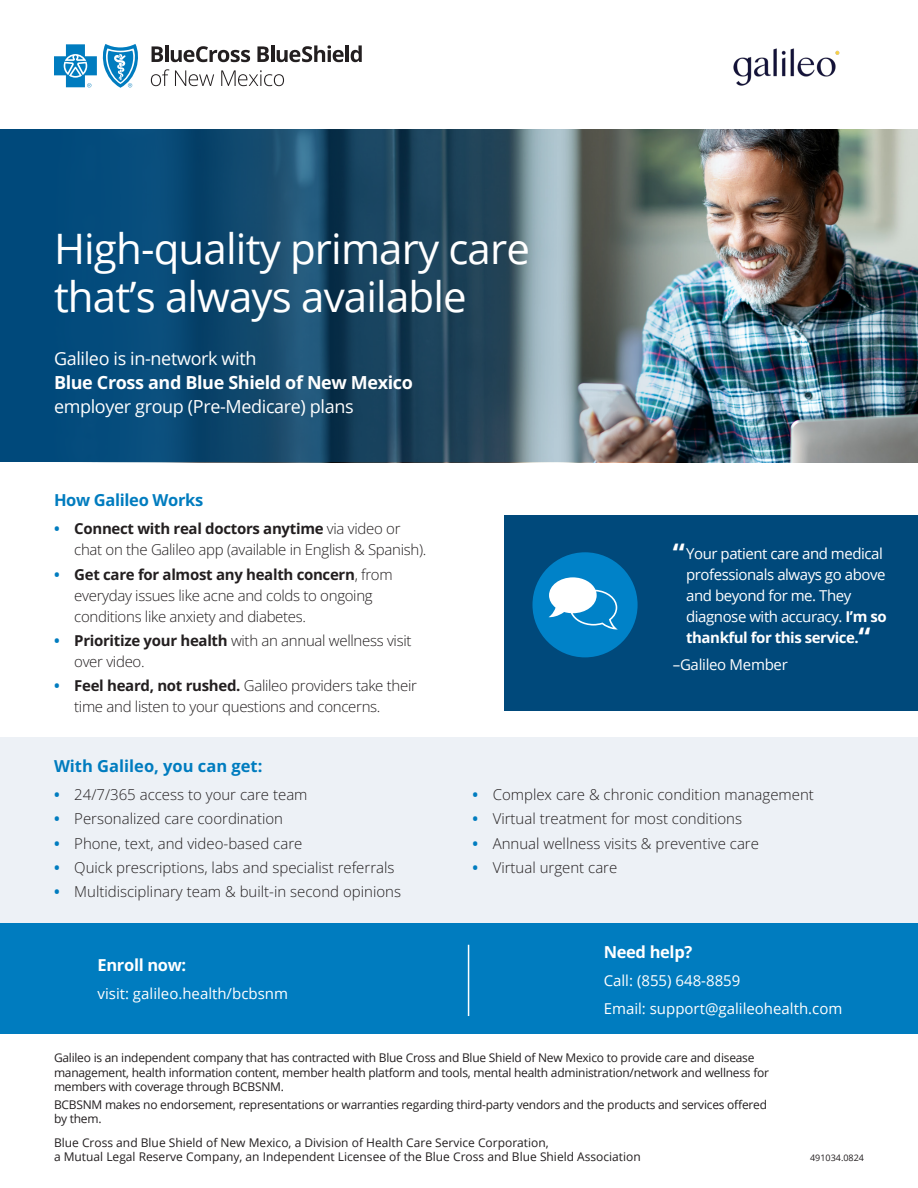
<style>
.page{position:relative;width:918px;height:1188px;background:#fff}
.page>*{position:absolute;margin:0;border:0;box-sizing:border-box;transform-origin:0 0}
.t1{font:42px/48px "Open Sans";letter-spacing:-.02em;color:#fff}
.intro{font:18px/24px "Open Sans";letter-spacing:-.02em;color:#fff}
.heading{font:700 16.5px "Open Sans";color:#007cbf}
.heading-2{font:700 16.5px "Open Sans";letter-spacing:-.02em;color:#007cbf}
.callout{font:700 16.5px "Open Sans";letter-spacing:-.02em;color:#fff}
.heading-3{font:700 16.5px "Open Sans";letter-spacing:-.02em;color:#fff}
.t2{font:300 15px/21px "Open Sans";letter-spacing:-.02em;color:#231f20}
.t3{font:300 15px "Open Sans";color:#231f20}
.callout-2{font:15px/21px "Open Sans";letter-spacing:-.03em;color:#fff}
.callout-3{font:15px "Open Sans";color:#fff}
.taglines{font:12px/14.4px "Open Sans";letter-spacing:-.02em;color:#231f20}
.taglines-2{font:12px/14.4px "Open Sans";color:#231f20}
.taglines-3{font:9px "Open Sans";color:#231f20}
.s1{font-weight:700}
.s2{font-weight:700;color:#007cbf}
.s3{font-weight:700;font-size:27px}
</style>
<div class="page">
<div style="left:0;top:738px;width:918px;height:207px;background:#edf1f6"></div>
<div style="left:504px;top:515px;width:414px;height:196px;background:#00497b"></div>
<img style="left:774px;top:130px;width:144px;height:332px">
<div style="left:532px;top:552px;width:106px;height:105px;background:#0082c8;border-radius:50%"></div>
<svg style="left:549px;top:577px;width:69px;height:52px"></svg>
<div style="left:0;top:923px;width:918px;height:110px;background:#007cbf"></div>
<img style="left:0;top:130px;width:774px;height:332px">
<hr style="left:468px;top:945px;width:1px;height:71px;background:#fff">
<svg style="left:54px;top:44px;width:84px;height:44px"></svg>
<svg style="left:152px;top:46px;width:11px;height:16px"></svg>
<hr style="left:165px;top:45px;width:3px;height:17px;background:#231f20">
<svg style="left:171px;top:46px;width:79px;height:16px"></svg>
<svg style="left:257px;top:46px;width:12px;height:16px"></svg>
<hr style="left:271px;top:45px;width:3px;height:17px;background:#231f20">
<svg style="left:277px;top:45px;width:67px;height:17px"></svg>
<hr style="left:346px;top:45px;width:3px;height:17px;background:#231f20">
<svg style="left:351px;top:45px;width:11px;height:17px"></svg>
<svg style="left:151px;top:69px;width:18px;height:17px"></svg>
<svg style="left:175px;top:70px;width:39px;height:16px"></svg>
<svg style="left:221px;top:70px;width:63px;height:16px"></svg>
<img style="left:733px;top:48px;width:107px;height:38px">
<p class="t1" style="left:54px;top:224px;width:478px">High-quality primary care that’s always available</p>
<p class="intro" style="left:54px;top:346px;width:361px">Galileo is in-network with<br><span class="s1">Blue Cross and Blue Shield of New Mexico </span>employer group (Pre-Medicare) plans</p>
<p class="heading-2" style="left:54px;top:489px;width:151px">How Galileo Works</p>
<p class="t2" style="left:74px;top:518px;width:354px;text-indent:-20px"><span class="s2">•</span> <span class="s1">Connect with real doctors anytime</span> via video or chat on the Galileo app (available in English &amp; Spanish).</p>
<p class="t2" style="left:74px;top:563px;width:320px;text-indent:-20px"><span class="s2">•</span> <span class="s1">Get care for almost any health concern</span>, from everyday issues like acne and colds to ongoing conditions like anxiety and diabetes.</p>
<p class="t2" style="left:74px;top:630px;width:339px;text-indent:-20px"><span class="s2">•</span> <span class="s1">Prioritize your health</span> with an annual wellness visit over video.</p>
<p class="t2" style="left:74px;top:675px;width:344px;text-indent:-20px"><span class="s2">•</span> <span class="s1">Feel heard, not rushed.</span> Galileo providers take their time and listen to your questions and concerns.</p>
<p class="callout-2" style="left:686px;top:542px;width:202px;text-indent:-13px"><span class="s3">“</span>Your patient care and medical professionals always go above and beyond for me. They diagnose with accuracy. <span class="s1">I’m so thankful for this service.</span><span class="s3">“</span></p>
<p class="callout-2" style="left:673px;top:654px;width:116px">–Galileo Member</p>
<p class="heading" style="left:54px;top:754px;width:210px">With Galileo, you can get:</p>
<p class="t3" style="left:54px;top:784px;width:255px"><span class="s2">•</span> 24/7/365 access to your care team</p>
<p class="t3" style="left:54px;top:809px;width:231px"><span class="s2">•</span> Personalized care coordination</p>
<p class="t3" style="left:54px;top:833px;width:250px"><span class="s2">•</span> Phone, text, and video-based care</p>
<p class="t3" style="left:54px;top:857px;width:342px"><span class="s2">•</span> Quick prescriptions, labs and specialist referrals</p>
<p class="t3" style="left:54px;top:882px;width:349px"><span class="s2">•</span> Multidisciplinary team &amp; built-in second opinions</p>
<p class="callout" style="left:98px;top:953px;width:90px">Enroll now:</p>
<p class="callout-3" style="left:98px;top:983px;width:192px">visit: galileo.health/bcbsnm</p>
<p class="t3" style="left:472px;top:784px;width:343px"><span class="s2">•</span> Complex care &amp; chronic condition management</p>
<p class="t3" style="left:472px;top:809px;width:271px"><span class="s2">•</span> Virtual treatment for most conditions</p>
<p class="t3" style="left:472px;top:833px;width:288px"><span class="s2">•</span> Annual wellness visits &amp; preventive care</p>
<p class="t3" style="left:472px;top:857px;width:146px"><span class="s2">•</span> Virtual urgent care</p>
<p class="heading-3" style="left:604px;top:941px;width:90px">Need help?</p>
<p class="callout-3" style="left:604px;top:970px;width:138px">Call: (855) 648-8859</p>
<p class="callout-3" style="left:604px;top:998px;width:240px">Email: support@galileohealth.com</p>
<p class="taglines" style="left:54px;top:1050px;width:717px">Galileo is an independent company that has contracted with Blue Cross and Blue Shield of New Mexico to provide care and disease management, health information content, member health platform and tools, mental health administration/network and wellness for members with coverage through BCBSNM.</p>
<p class="taglines" style="left:54px;top:1097px;width:715px">BCBSNM makes no endorsement, representations or warranties regarding third-party vendors and the products and services offered by them.</p>
<p class="taglines-2" style="left:54px;top:1135px;width:588px">Blue Cross and Blue Shield of New Mexico, a Division of Health Care Service Corporation,<br>a Mutual Legal Reserve Company, an Independent Licensee of the Blue Cross and Blue Shield Association</p>
<p class="taglines-3" style="left:810px;top:1152px;width:55px">491034.0824</p>
</div>
